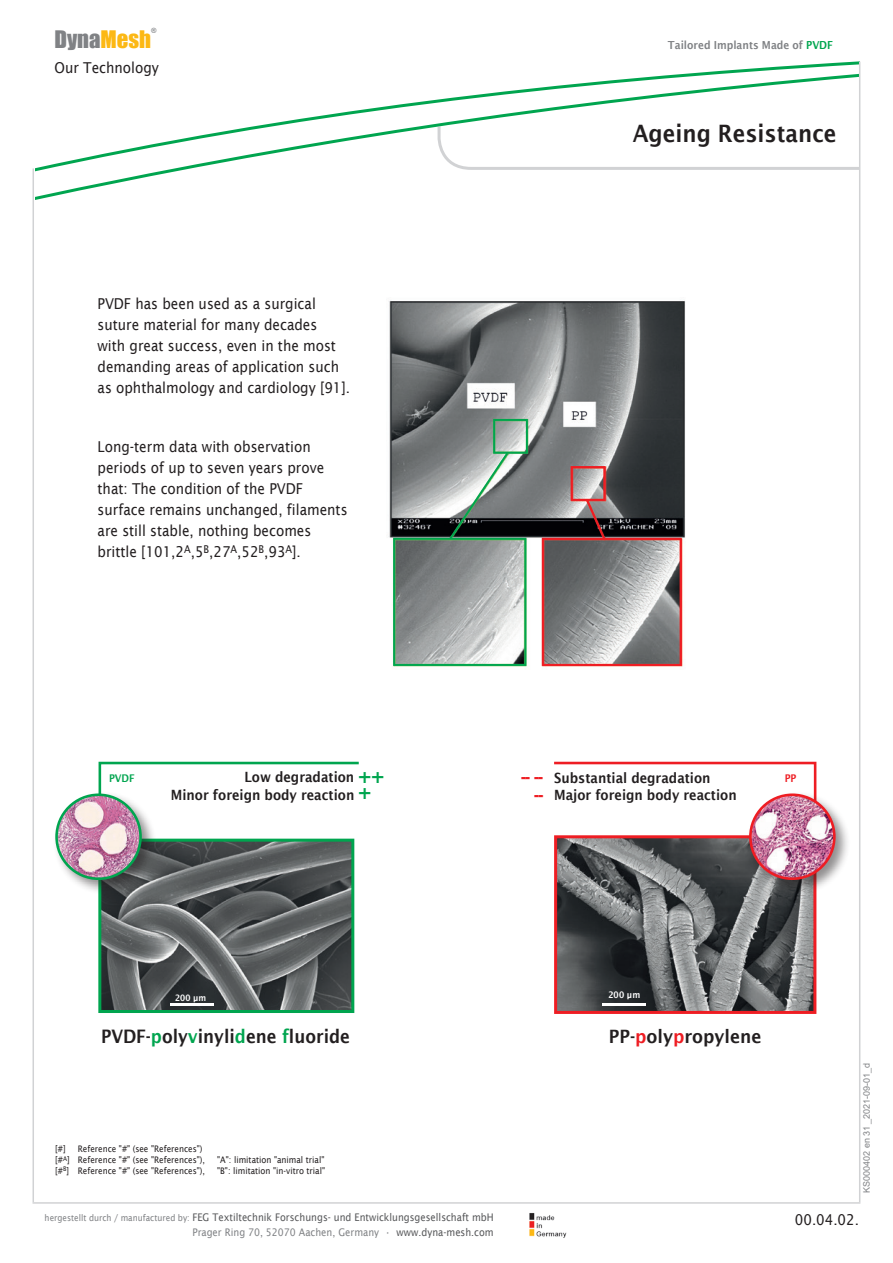
<style>
.page{position:relative;width:893px;height:1263px;background:#fff}
.page>*{position:absolute;margin:0;border:0;box-sizing:border-box;transform-origin:0 0}
.t1{font:600 24px "Lucida Sans";color:#231f20;scale:.9 1}
.t2{font:22.2px "Impact";color:#808285}
.t3{font:700 19.35px "Lucida Sans";color:#ee1d23}
.t4{font:700 19.35px/16.6px "Lucida Sans";color:#00a54f}
.t5{font:600 18.6px "Lucida Sans";color:#231f20;scale:.9 1}
.t6{font:600 18.45px "Lucida Sans";color:#231f20;scale:.93 1}
.t7{font:15px/21px "Lucida Sans";color:#231f20;scale:.9 1}
.t8{font:600 14.1px/17.5px "Lucida Sans";color:#231f20;text-align:right;scale:.9 1}
.t9{font:600 11.1px "Lucida Sans";color:#808285;scale:.9 1}
.t10{font:600 10.65px "Lucida Sans";color:#00a54f;scale:.9 1}
.t11{font:600 10.65px "Lucida Sans";color:#ee1d23;scale:.9 1}
.t12{font:10.5px/15px "Lucida Sans";color:#57585a;text-align:right;scale:.9 1}
.t13{font:9px/10.8px "Lucida Sans";color:#231f20;text-align:right;scale:.9 1}
.t14{font:9px "Arial";color:#808285}
.t15{font:600 9px "Lucida Sans";color:#fff;scale:.9 1}
.t16{font:600 8.85px "Lucida Sans";color:#fff;scale:.9 1}
.t17{font:7.05px "Impact";color:#808285}
.s1{color:#fcb814}
.s2{color:#00a54f}
.s3{color:#ee1d23}
.s4{font-size:9px;color:#808285}
.s5{color:#808285}
</style>
<div class="page">
<img style="left:389px;top:300px;width:297px;height:367px">
<div style="left:393px;top:538px;width:133px;height:128px;border:2px solid #00a54f"></div>
<div style="left:542px;top:538px;width:140px;height:128px;border:2px solid #ee1d23"></div>
<div style="left:493px;top:419px;width:35px;height:35px;border:2px solid #00a54f"></div>
<div style="left:571px;top:466px;width:34px;height:35px;border:2px solid #ee1d23"></div>
<svg style="left:448px;top:451px;width:62px;height:90px"></svg>
<svg style="left:585px;top:498px;width:22px;height:43px"></svg>
<img style="left:102px;top:846px;width:248px;height:163px">
<div style="left:98px;top:839px;width:256px;height:174px;border:3px solid #00a54f"></div>
<hr style="left:170px;top:1003px;width:44px;height:3px;background:#fff">
<svg style="left:98px;top:761px;width:261px;height:85px"></svg>
<div style="left:52px;top:790px;width:105px;height:105px;background:#231f20;opacity:.5"></div>
<img style="left:57px;top:795px;width:84px;height:84px;border-radius:41px">
<div style="left:55px;top:793px;width:87px;height:87px;border:3px solid #00a54f;border-radius:50%"></div>
<img style="left:558px;top:848px;width:254px;height:162px">
<div style="left:554px;top:835px;width:262px;height:179px;border:3px solid #ee1d23"></div>
<hr style="left:602px;top:1003px;width:44px;height:3px;background:#fff">
<svg style="left:554px;top:761px;width:263px;height:87px"></svg>
<div style="left:746px;top:790px;width:104px;height:105px;background:#231f20;opacity:.5"></div>
<img style="left:750px;top:795px;width:84px;height:84px;border-radius:42px">
<div style="left:749px;top:793px;width:87px;height:87px;border:3px solid #ee1d23;border-radius:50%"></div>
<svg style="left:708px;top:61px;width:152px;height:11px"></svg>
<svg style="left:35px;top:72px;width:824px;height:128px"></svg>
<hr style="left:33px;top:168px;width:1px;height:1034px;background:#d1d2d4">
<hr style="left:33px;top:1202px;width:827px;height:2px;background:#d1d2d4">
<hr style="left:859px;top:62px;width:1px;height:1140px;background:#d1d2d4">
<svg style="left:529px;top:1213px;width:1px;height:24px"></svg>
<img style="left:530px;top:1213px;width:37px;height:25px">
<p class="t17" style="left:151px;top:25px;width:7px">®</p>
<h2 class="t2" style="left:55px;top:22px;width:98px">Dyna<span class="s1">Mesh</span></h2>
<p class="t9" style="left:668px;top:38px;width:185px">Tailored Implants Made of <span class="s2">PVDF</span></p>
<p class="t7" style="left:55px;top:57px;width:117px">Our Technology</p>
<p class="t7" style="left:98px;top:293px;width:282px">PVDF has been used as a surgical suture material for many decades<br>with great success, even in the most demanding areas of application such as ophthalmology and cardiology [91].</p>
<p class="t7" style="left:98px;top:436px;width:279px">Long-term data with observation periods of up to seven years prove that: The condition of the PVDF surface remains unchanged, filaments are still stable, nothing becomes brittle [101,2<sup>A</sup>,5<sup>B</sup>,27<sup>A</sup>,52<sup>B</sup>,93<sup>A</sup>].</p>
<h1 class="t1" style="left:633px;top:119px;width:228px">Ageing Resistance</h1>
<p class="t8" style="left:171px;top:768px;width:205px">Low degradation<br>Minor foreign body reaction</p>
<p class="t8" style="left:554px;top:769px;width:204px;text-align:left">Substantial degradation<br>Major foreign body reaction</p>
<p class="t10" style="left:109px;top:772px;width:30px">PVDF</p>
<p class="t4" style="left:358px;top:767px;width:28px">++ +</p>
<p class="t3" style="left:521px;top:765px;width:24px">-- --</p>
<p class="t11" style="left:785px;top:772px;width:14px">PP</p>
<p class="t3" style="left:534px;top:783px;width:11px">--</p>
<p class="t16" style="left:175px;top:992px;width:36px">200 μm</p>
<p class="t15" style="left:608px;top:990px;width:37px">200 μm</p>
<p class="t5" style="left:101px;top:1026px;width:278px">PVDF-<span class="s2">p</span>oly<span class="s2">v</span>inyli<span class="s2">d</span>ene <span class="s2">f</span>luoride</p>
<p class="t6" style="left:609px;top:1026px;width:166px">PP-<span class="s3">p</span>oly<span class="s3">p</span>ropylene</p>
<p class="t13" style="left:55px;top:1143px;width:168px">Reference "#" (see "References")<br>[#<sup>A</sup>] Reference "#" (see "References"),</p>
<p class="t13" style="left:217px;top:1154px;width:121px">"A": limitation "animal trial"</p>
<p class="t13" style="left:55px;top:1165px;width:168px">[#<sup>B</sup>] Reference "#" (see "References"),</p>
<p class="t13" style="left:217px;top:1165px;width:121px">"B": limitation "in-vitro trial"</p>
<p class="t13" style="left:55px;top:1143px;width:13px">[#]</p>
<p class="t14" style="left:860px;top:1073px;width:12px;rotate:-90deg">_d</p>
<p class="t14" style="left:860px;top:1193px;width:131px;rotate:-90deg">KS000402 en0 _2021-09-01 1</p>
<p class="t14" style="left:860px;top:1136px;width:12px;rotate:-90deg">31</p>
<p class="t12" style="left:45px;top:1209px;width:501px"><span class="s4">hergestellt durch / manufactured by:</span> FEG Textiltechnik Forschungs- und Entwicklungsgesellschaft mbH<br><span class="s5">Prager Ring 70, 52070 Aachen, Germany •</span> www.dyna-mesh.com</p>
<p class="t7" style="left:795px;top:1209px;width:73px">00.04.02.</p>
</div>
